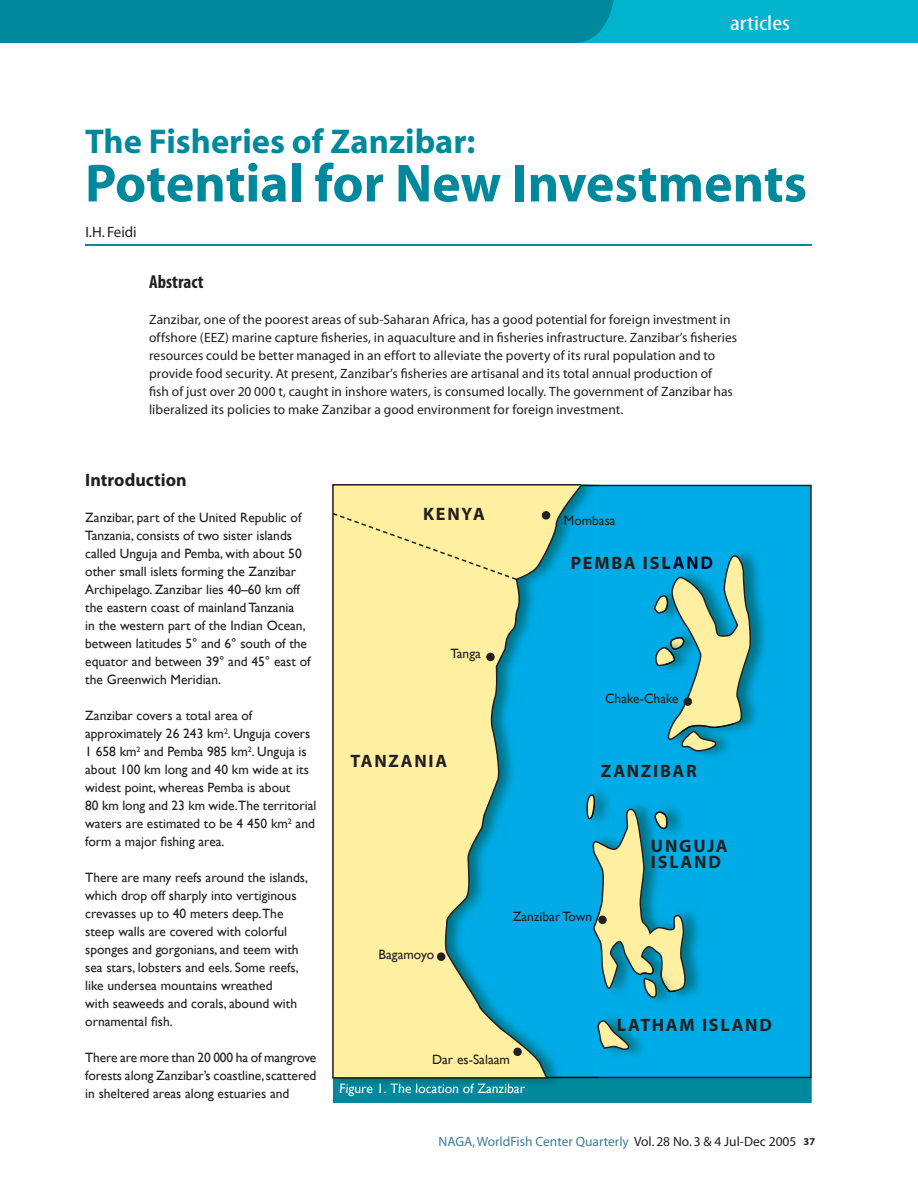
<style>
.page{position:relative;width:918px;height:1188px;background:#fff}
.page>*{position:absolute;margin:0;border:0;box-sizing:border-box;transform-origin:0 0}
.t1{font:700 54px "Myriad";color:#00899c}
.t2{font:700 34.5px "Myriad";color:#00899c}
.t3{font:condensed 21px "Myriad Pro";color:#fff;scale:1.28 1}
.t4{font:700 condensed 18.75px "Myriad Pro";color:#231f20}
.t5{font:700 18px/16.2px "Myriad Pro";letter-spacing:.095em;color:#231f20}
.t6{font:700 18px "Myriad Pro";color:#231f20}
.t7{font:15px "Myriad";color:#231f20}
.t8{font:13.5px/18px "Gill Sans";color:#231f20}
.t9{font:13.5px/18px "Myriad";letter-spacing:.005em;color:#231f20}
.t10{font:13.5px "Myriad";color:#3b7d99}
.t11{font:13.5px "Gill Sans";color:#fff}
.s1{color:#231f20}
.s2{font-weight:700;font-size:10.5px;color:#231f20}
</style>
<div class="page">
<div style="left:563px;top:0;width:355px;height:43px;background:#00b4cd"></div>
<div style="left:0;top:0;width:614px;height:43px;background:#00899c"></div>
<hr style="left:85px;top:244px;width:727px;height:1px;background:#00899c">
<svg style="left:333px;top:1078px;width:479px;height:25px;background:#008799"></svg>
<div style="left:599px;top:485px;width:213px;height:593px;background:#00ace8"></div>
<img style="left:340px;top:1083px;width:185px;height:7px">
<div style="left:581px;top:485px;width:18px;height:592px;background:#00abe7"></div>
<img style="left:581px;top:556px;width:18px;height:13px">
<svg style="left:332px;top:484px;width:249px;height:595px;background:#9fd0b3"></svg>
<div style="left:333px;top:513px;width:184px;height:67px;background:#fff0a1"></div>
<img style="left:652px;top:585px;width:2px;height:39px">
<img style="left:653px;top:637px;width:1px;height:40px">
<img style="left:584px;top:784px;width:30px;height:45px">
<img style="left:590px;top:799px;width:114px;height:204px">
<img style="left:641px;top:998px;width:35px;height:10px">
<svg style="left:586px;top:794px;width:101px;height:204px;background:#5bb3b6"></svg>
<img style="left:595px;top:1010px;width:53px;height:50px">
<svg style="left:596px;top:1019px;width:34px;height:31px"></svg>
<div style="left:542px;top:511px;width:8px;height:9px;background:#231f20;border-radius:50%"></div>
<div style="left:486px;top:653px;width:9px;height:8px;background:#231f20;border-radius:50%"></div>
<div style="left:513px;top:1048px;width:9px;height:8px;background:#231f20;border-radius:50%"></div>
<div style="left:598px;top:916px;width:9px;height:8px;background:#231f20;border-radius:50%"></div>
<div style="left:437px;top:952px;width:8px;height:9px;background:#231f20;border-radius:50%"></div>
<img style="left:666px;top:545px;width:105px;height:205px">
<img style="left:680px;top:752px;width:54px;height:10px">
<svg style="left:654px;top:555px;width:97px;height:197px;background:#6bb5af"></svg>
<div style="left:684px;top:697px;width:8px;height:9px;background:#231f20;border-radius:50%"></div>
<h3 class="t3" style="left:730px;top:12px;width:48px">articles</h3>
<h2 class="t2" style="left:85px;top:124px;width:392px">The Fisheries of Zanzibar:</h2>
<h1 class="t1" style="left:85px;top:155px;width:724px">Potential for New Investments</h1>
<p class="t7" style="left:85px;top:224px;width:53px">I.H. Feidi</p>
<h3 class="t4" style="left:149px;top:271px;width:56px">Abstract</h3>
<p class="t9" style="left:149px;top:311px;width:590px">Zanzibar, one of the poorest areas of sub-Saharan Africa, has a good potential for foreign investment in offshore (EEZ) marine capture fisheries, in aquaculture and in fisheries infrastructure. Zanzibar’s fisheries resources could be better managed in an effort to alleviate the poverty of its rural population and to provide food security. At present, Zanzibar’s fisheries are artisanal and its total annual production of<br>fish of just over 20 000 t, caught in inshore waters, is consumed locally. The government of Zanzibar has liberalized its policies to make Zanzibar a good environment for foreign investment.</p>
<h3 class="t6" style="left:85px;top:470px;width:103px">Introduction</h3>
<p class="t8" style="left:85px;top:508px;width:227px">Zanzibar, part of the United Republic of Tanzania, consists of two sister islands called Unguja and Pemba, with about 50 other small islets forming the Zanzibar Archipelago. Zanzibar lies 40–60 km off the eastern coast of mainland Tanzania<br>in the western part of the Indian Ocean, between latitudes 5° and 6° south of the equator and between 39° and 45° east of the Greenwich Meridian.</p>
<p class="t8" style="left:85px;top:706px;width:233px">Zanzibar covers a total area of approximately 26 243 km<sup>2</sup>. Unguja covers 1 658 km<sup>2</sup> and Pemba 985 km<sup>2</sup>. Unguja is about 100 km long and 40 km wide at its widest point, whereas Pemba is about<br>80 km long and 23 km wide.The territorial waters are estimated to be 4 450 km<sup>2</sup> and form a major fishing area.</p>
<p class="t8" style="left:85px;top:868px;width:224px">There are many reefs around the islands, which drop off sharply into vertiginous crevasses up to 40 meters deep.The steep walls are covered with colorful sponges and gorgonians, and teem with sea stars, lobsters and eels. Some reefs, like undersea mountains wreathed<br>with seaweeds and corals, abound with ornamental fish.</p>
<p class="t8" style="left:85px;top:1048px;width:233px;text-align:justify">There are more than 20 000 ha of mangrove forests along Zanzibar’s coastline, scattered in sheltered areas along estuaries and</p>
<h3 class="t5" style="left:423px;top:506px;width:63px">KENYA</h3>
<p class="t8" style="left:564px;top:511px;width:53px">Mombasa</p>
<h3 class="t5" style="left:571px;top:555px;width:143px">PEMBA ISLAND</h3>
<p class="t8" style="left:450px;top:645px;width:32px">Tanga</p>
<h3 class="t5" style="left:350px;top:753px;width:98px">TANZANIA</h3>
<p class="t8" style="left:379px;top:946px;width:57px">Bagamoyo</p>
<p class="t8" style="left:605px;top:689px;width:75px">Chake-Chake</p>
<h3 class="t5" style="left:601px;top:763px;width:97px">ZANZIBAR</h3>
<p class="t8" style="left:513px;top:907px;width:81px">Zanzibar Town</p>
<h3 class="t5" style="left:651px;top:838px;width:78px">UNGUJA<br>ISLAND</h3>
<h3 class="t5" style="left:617px;top:1017px;width:157px">LATHAM ISLAND</h3>
<p class="t8" style="left:432px;top:1050px;width:79px">Dar es-Salaam</p>
<p class="t11" style="left:339px;top:1080px;width:187px">Figure 1. The location of Zanzibar</p>
<p class="t10" style="left:439px;top:1134px;width:378px">NAGA, WorldFish Center Quarterly <span class="s1">Vol. 28 No. 3 &amp; 4 Jul-Dec 2005</span> <span class="s2">37</span></p>
</div>
